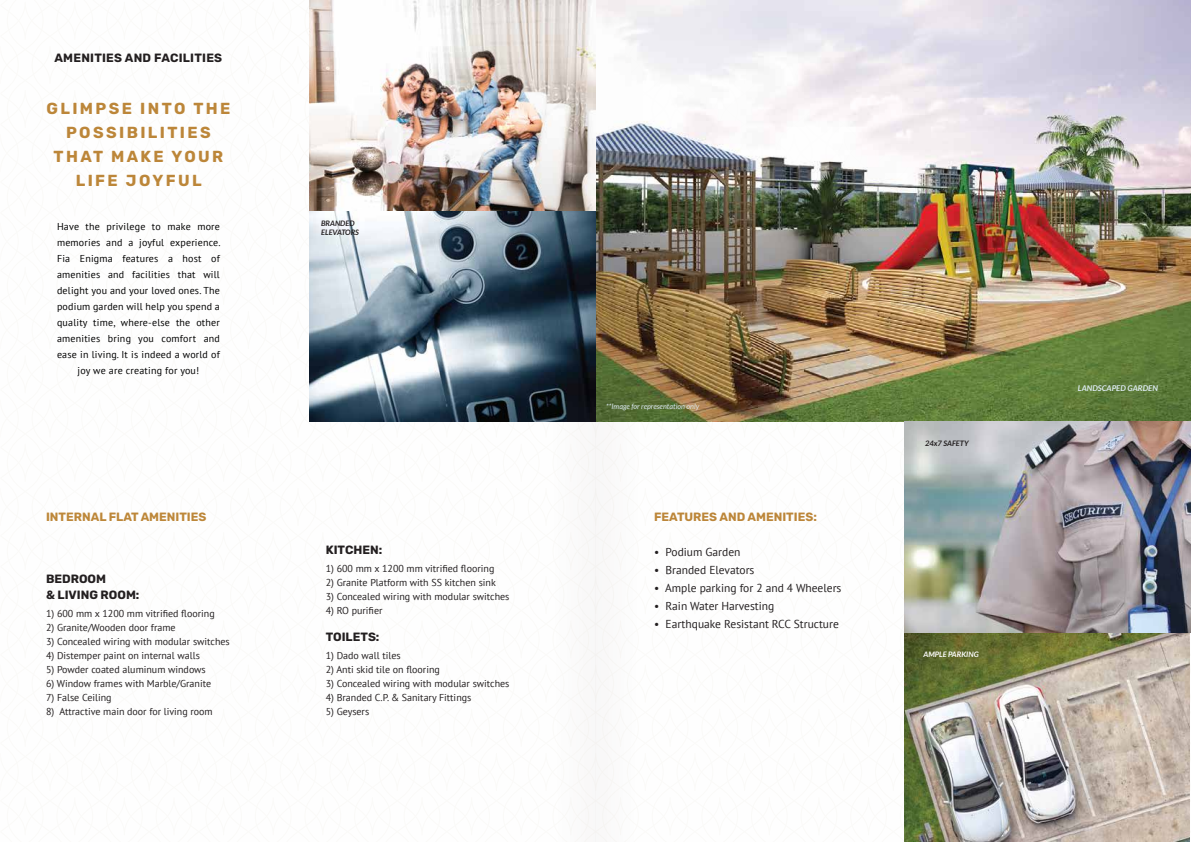
<style>
.page{position:relative;width:1191px;height:842px;background:#fff}
.page>*{position:absolute;margin:0;border:0;box-sizing:border-box;transform-origin:0 0}
.t1{font:700 16px/24px "Rubik";letter-spacing:.15em;color:#bc8639;text-align:center}
.t2{font:700 12px/16.5px "Rubik";color:#231f20}
.t3{font:700 12px "Rubik";letter-spacing:.02em;color:#231f20}
.t4{font:700 12px "Rubik";color:#bc8639}
.t5{font:700 12px "Rubik";color:#bd8739}
.t6{font:11.5px "PT Sans";color:#231f20}
.t7{font:10px "PT Sans";color:#231f20}
.t8{font:10px/16px "PT Sans";letter-spacing:.02em;color:#000;text-align:center}
.t9{font:italic 700 8px "Lato";color:#ddebf3}
.t10{font:italic 700 7.5px/9.1px "Lato";color:#231f20}
.t11{font:italic 700 7.5px "Lato";color:#fff}
.t12{font:italic 7.4px "Lato";color:#ddebf3}
</style>
<div class="page">
<img style="left:595px;top:0;width:596px;height:421px">
<img style="left:904px;top:632px;width:285px;height:210px">
<img style="left:904px;top:421px;width:287px;height:211px">
<img style="left:309px;top:0;width:286px;height:842px">
<p class="t3" style="left:54px;top:51px;width:169px">AMENITIES AND FACILITIES</p>
<h1 class="t1" style="left:47px;top:97px;width:185px">GLIMPSE INTO THE<br>POSSIBILITIES<br>THAT MAKE YOUR<br>LIFE JOYFUL</h1>
<p class="t8" style="left:57px;top:218px;width:165px">Have the privilege to make more memories and a joyful experience.<br>Fia Enigma features a host of amenities and facilities that will delight you and your loved ones. The podium garden will help you spend a quality time, where-else the other amenities bring you comfort and ease in living. It is indeed a world of joy we are creating for you!</p>
<p class="t5" style="left:46px;top:510px;width:162px">INTERNAL FLAT AMENITIES</p>
<p class="t2" style="left:46px;top:570px;width:95px">BEDROOM<br>&amp; LIVING ROOM:</p>
<p class="t7" style="left:46px;top:607px;width:170px">1) 600 mm x 1200 mm vitrified flooring</p>
<p class="t7" style="left:46px;top:621px;width:131px">2) Granite/Wooden door frame</p>
<p class="t7" style="left:46px;top:635px;width:185px">3) Concealed wiring with modular switches</p>
<p class="t7" style="left:46px;top:649px;width:155px">4) Distemper paint on internal walls</p>
<p class="t7" style="left:46px;top:663px;width:161px">5) Powder coated aluminum windows</p>
<p class="t7" style="left:46px;top:677px;width:166px">6) Window frames with Marble/Granite</p>
<p class="t7" style="left:46px;top:691px;width:67px">7) False Ceiling</p>
<p class="t7" style="left:46px;top:705px;width:168px">8) Attractive main door for living room</p>
<p class="t10" style="left:321px;top:219px;width:39px">BRANDED<br>ELEVATORS</p>
<p class="t2" style="left:326px;top:542px;width:58px">KITCHEN:</p>
<p class="t7" style="left:326px;top:562px;width:170px">1) 600 mm x 1200 mm vitrified flooring</p>
<p class="t7" style="left:326px;top:576px;width:172px">2) Granite Platform with SS kitchen sink</p>
<p class="t7" style="left:326px;top:590px;width:185px">3) Concealed wiring with modular switches</p>
<p class="t7" style="left:326px;top:604px;width:58px">4) RO purifier</p>
<p class="t2" style="left:326px;top:629px;width:55px">TOILETS:</p>
<p class="t7" style="left:326px;top:649px;width:76px">1) Dado wall tiles</p>
<p class="t7" style="left:326px;top:663px;width:116px">2) Anti skid tile on flooring</p>
<p class="t7" style="left:326px;top:677px;width:185px">3) Concealed wiring with modular switches</p>
<p class="t7" style="left:326px;top:691px;width:147px">4) Branded C.P. &amp; Sanitary Fittings</p>
<p class="t7" style="left:326px;top:705px;width:45px">5) Geysers</p>
<p class="t12" style="left:606px;top:402px;width:95px">**Image for representation only</p>
<p class="t4" style="left:654px;top:510px;width:164px">FEATURES AND AMENITIES:</p>
<p class="t6" style="left:654px;top:544px;width:88px">• Podium Garden</p>
<p class="t6" style="left:654px;top:562px;width:102px">• Branded Elevators</p>
<p class="t6" style="left:654px;top:580px;width:189px">• Ample parking for 2 and 4 Wheelers</p>
<p class="t6" style="left:654px;top:598px;width:122px">• Rain Water Harvesting</p>
<p class="t6" style="left:654px;top:616px;width:186px">• Earthquake Resistant RCC Structure</p>
<p class="t10" style="left:925px;top:439px;width:45px">24x7 SAFETY</p>
<p class="t11" style="left:923px;top:650px;width:57px">AMPLE PARKING</p>
<p class="t9" style="left:1078px;top:383px;width:81px">LANDSCAPED GARDEN</p>
</div>
